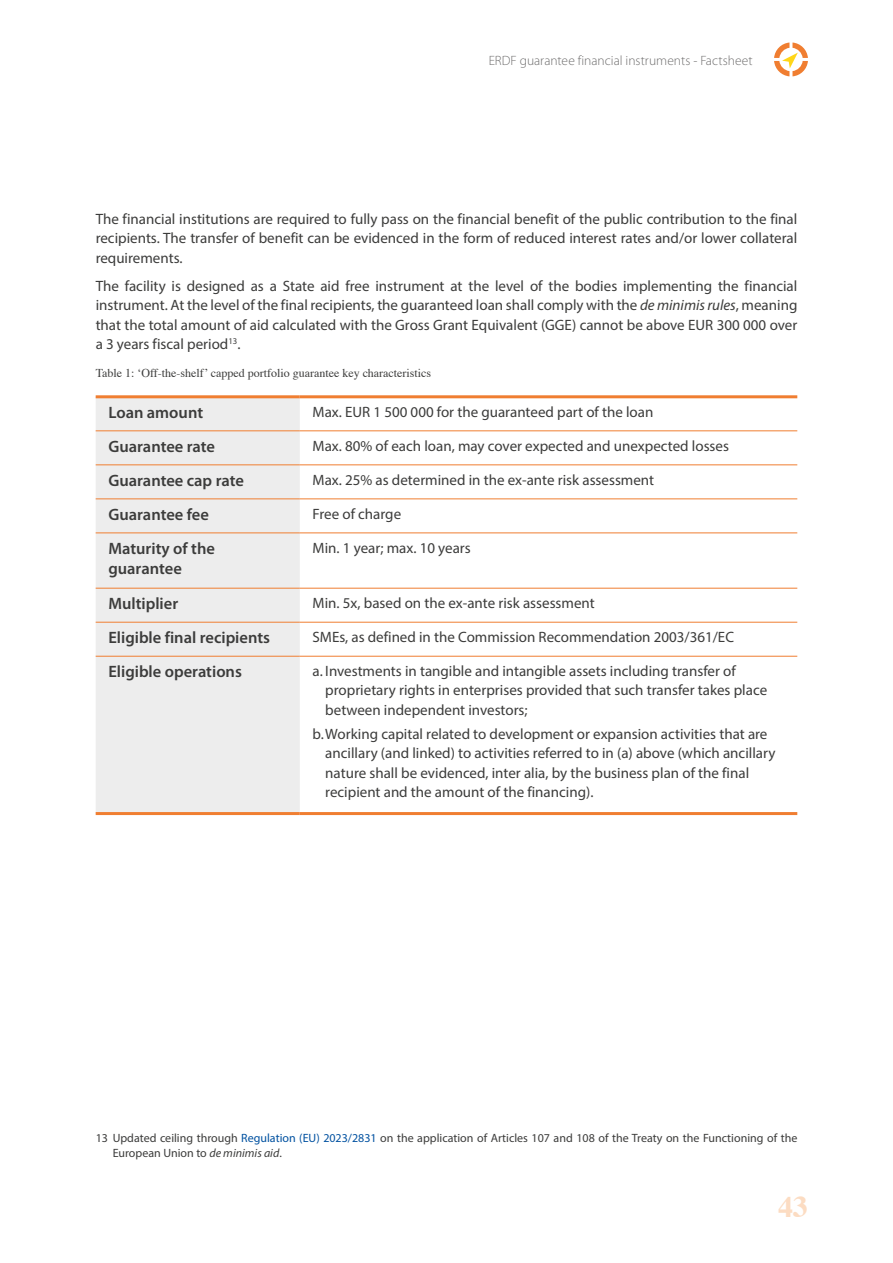
<style>
.page{position:relative;width:893px;height:1263px;background:#fff}
.page>*{position:absolute;margin:0;border:0;box-sizing:border-box;transform-origin:0 0}
.t1{font:700 30px "Times";color:#fcdcc2}
.t2{font:600 16.5px/19.8px "Myriad Pro";color:#3c3c3b}
.t3{font:15px/19.5px "Myriad Pro";color:#3c3c3b;text-align:justify}
.t4{font:300 13.5px "Myriad Pro";color:#706f6f}
.t5{font:12px/14.4px "Myriad Pro";color:#3c3c3b}
.t6{font:12px "Times";color:#3c3c3b}
.s1{font-style:italic}
.s2{color:#0051a0}
</style>
<div class="page">
<svg style="left:774px;top:43px;width:34px;height:33px"></svg>
<div style="left:96px;top:398px;width:204px;height:414px;background:#ededed"></div>
<hr style="left:96px;top:395px;width:204px;height:3px;background:#f07e31">
<hr style="left:300px;top:395px;width:497px;height:3px;background:#f07e31">
<hr style="left:96px;top:812px;width:204px;height:3px;background:#f07e31">
<hr style="left:300px;top:812px;width:497px;height:3px;background:#f07e31">
<hr style="left:96px;top:430px;width:204px;height:1px;background:#f07e31">
<hr style="left:300px;top:430px;width:497px;height:1px;background:#f07e31">
<hr style="left:96px;top:464px;width:204px;height:1px;background:#f07e31">
<hr style="left:300px;top:464px;width:497px;height:1px;background:#f07e31">
<hr style="left:96px;top:498px;width:204px;height:1px;background:#f07e31">
<hr style="left:300px;top:498px;width:497px;height:1px;background:#f07e31">
<hr style="left:96px;top:532px;width:204px;height:1px;background:#f07e31">
<hr style="left:300px;top:532px;width:497px;height:1px;background:#f07e31">
<hr style="left:96px;top:588px;width:204px;height:1px;background:#f07e31">
<hr style="left:300px;top:588px;width:497px;height:1px;background:#f07e31">
<hr style="left:96px;top:622px;width:204px;height:1px;background:#f07e31">
<hr style="left:300px;top:622px;width:497px;height:1px;background:#f07e31">
<hr style="left:96px;top:656px;width:204px;height:1px;background:#f07e31">
<hr style="left:300px;top:656px;width:497px;height:1px;background:#f07e31">
<p class="t4" style="left:489px;top:53px;width:265px">ERDF guarantee financial instruments - Factsheet</p>
<p class="t3" style="left:96px;top:209px;width:703px">The financial institutions are required to fully pass on the financial benefit of the public contribution to the final recipients. The transfer of benefit can be evidenced in the form of reduced interest rates and/or lower collateral requirements.</p>
<p class="t3" style="left:96px;top:276px;width:703px">The facility is designed as a State aid free instrument at the level of the bodies implementing the financial instrument. At the level of the final recipients, the guaranteed loan shall comply with the <span class="s1">de minimis rules</span>, meaning that the total amount of aid calculated with the Gross Grant Equivalent (GGE) cannot be above EUR 300 000 over a 3 years fiscal period<sup>13</sup>.</p>
<p class="t6" style="left:96px;top:361px;width:337px">Table 1: ‘Off-the-shelf’ capped portfolio guarantee key characteristics</p>
<p class="t2" style="left:108px;top:402px;width:96px">Loan amount</p>
<p class="t3" style="left:313px;top:402px;width:342px">Max. EUR 1 500 000 for the guaranteed part of the loan</p>
<p class="t2" style="left:108px;top:436px;width:108px">Guarantee rate</p>
<p class="t3" style="left:313px;top:436px;width:418px">Max. 80% of each loan, may cover expected and unexpected losses</p>
<p class="t2" style="left:108px;top:470px;width:137px">Guarantee cap rate</p>
<p class="t3" style="left:313px;top:470px;width:343px">Max. 25% as determined in the ex-ante risk assessment</p>
<p class="t2" style="left:108px;top:504px;width:102px">Guarantee fee</p>
<p class="t3" style="left:313px;top:504px;width:90px">Free of charge</p>
<p class="t2" style="left:108px;top:538px;width:108px">Maturity of the guarantee</p>
<p class="t3" style="left:313px;top:538px;width:160px">Min. 1 year; max. 10 years</p>
<p class="t2" style="left:108px;top:593px;width:71px">Multiplier</p>
<p class="t3" style="left:313px;top:593px;width:284px">Min. 5x, based on the ex-ante risk assessment</p>
<p class="t2" style="left:108px;top:627px;width:163px">Eligible final recipients</p>
<p class="t3" style="left:313px;top:627px;width:423px">SMEs, as defined in the Commission Recommendation 2003/361/EC</p>
<p class="t2" style="left:108px;top:661px;width:135px">Eligible operations</p>
<p class="t3" style="left:325px;top:661px;width:443px;text-align:left;text-indent:-13px">a. Investments in tangible and intangible assets including transfer of proprietary rights in enterprises provided that such transfer takes place between independent investors;</p>
<p class="t3" style="left:325px;top:724px;width:452px;text-align:left;text-indent:-13px">b.Working capital related to development or expansion activities that are ancillary (and linked) to activities referred to in (a) above (which ancillary nature shall be evidenced, inter alia, by the business plan of the final recipient and the amount of the financing).</p>
<p class="t5" style="left:113px;top:1131px;width:686px;text-indent:-17px">13 Updated ceiling through <span class="s2">Regulation (EU) 2023/2831</span> on the application of Articles 107 and 108 of the Treaty on the Functioning of the<br>European Union to <span class="s1">de minimis aid</span>.</p>
<h1 class="t1" style="left:778px;top:1178px;width:31px">43</h1>
</div>
